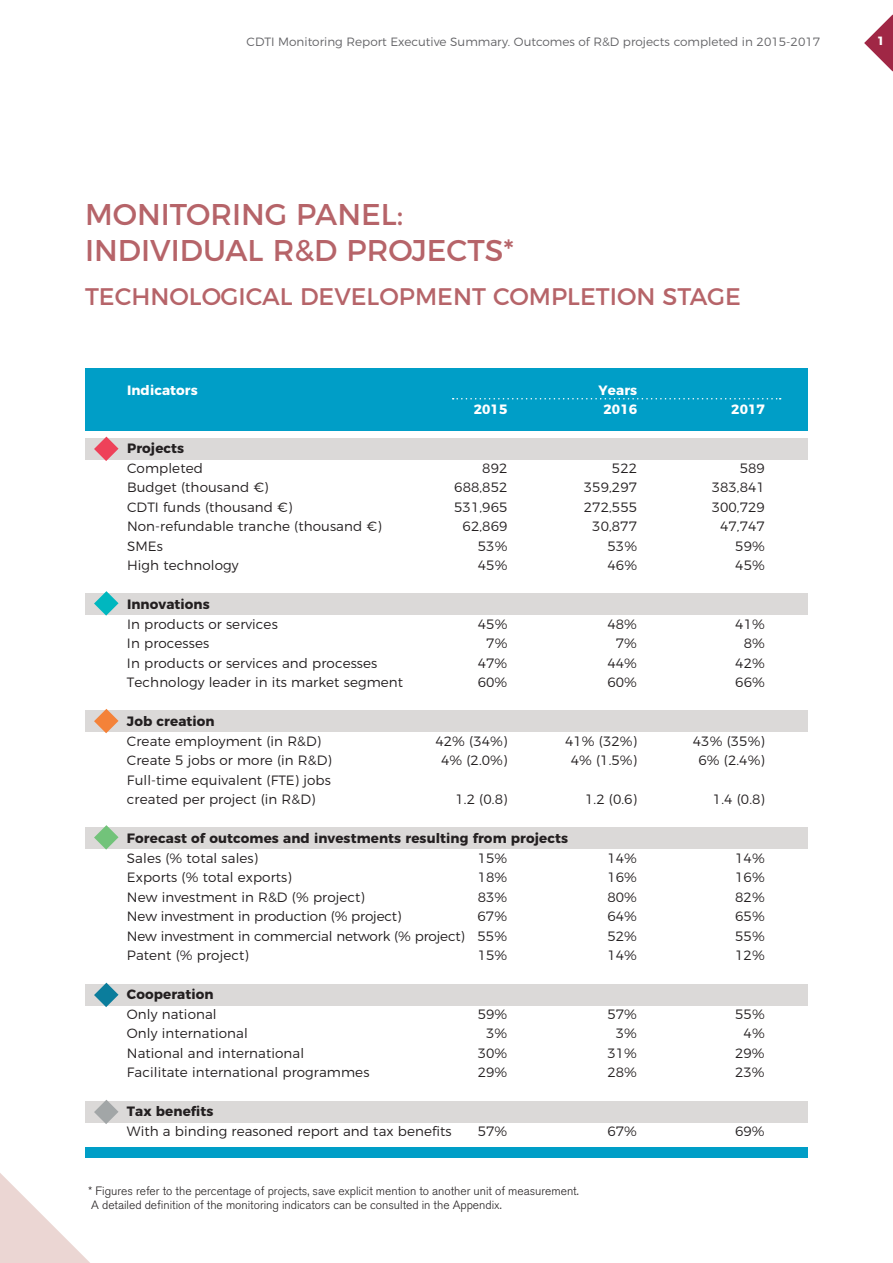
<style>
.page{position:relative;width:893px;height:1263px;background:#fff}
.page>*{position:absolute;margin:0;border:0;box-sizing:border-box;transform-origin:0 0}
.TITULO{font:30px "Montserrat";color:#b66469}
.TITULO-2{font:24px "Montserrat";color:#b66469}
.t1{font:300 13.5px/19.5px "Montserrat";letter-spacing:.005em;color:#231f20}
.t2{font:700 13.5px/19.5px "Montserrat";letter-spacing:.005em;color:#231f20}
.t3{font:700 13.5px "Montserrat";letter-spacing:.005em;color:#fff}
.Nota_al_pie{font:300 12px "Akzidenz Grotesk Std";color:#231f20}
.t4{font:300 12px "Montserrat";color:#636366}
.t5{font:700 12px "Montserrat";color:#fff}
.s1{font-weight:700}
.s2{font-weight:300}
</style>
<div class="page">
<svg style="left:0;top:1173px;width:90px;height:90px"></svg>
<svg style="left:864px;top:15px;width:29px;height:56px"></svg>
<div style="left:85px;top:368px;width:723px;height:62px;background:#009ec7"></div>
<div style="left:85px;top:1147px;width:723px;height:11px;background:#009ec7"></div>
<div style="left:85px;top:438px;width:723px;height:21px;background:#dbd9d8"></div>
<div style="left:85px;top:593px;width:723px;height:21px;background:#dbd9d8"></div>
<div style="left:85px;top:710px;width:723px;height:21px;background:#dbd9d8"></div>
<div style="left:85px;top:827px;width:723px;height:22px;background:#dbd9d8"></div>
<div style="left:85px;top:1101px;width:723px;height:22px;background:#dbd9d8"></div>
<div style="left:85px;top:984px;width:723px;height:22px;background:#dbd9d8"></div>
<svg style="left:94px;top:437px;width:25px;height:24px"></svg>
<svg style="left:94px;top:591px;width:25px;height:25px"></svg>
<svg style="left:94px;top:709px;width:25px;height:24px"></svg>
<svg style="left:94px;top:825px;width:25px;height:25px"></svg>
<svg style="left:94px;top:983px;width:25px;height:24px"></svg>
<svg style="left:94px;top:1100px;width:25px;height:24px"></svg>
<svg style="left:453px;top:398px;width:328px;height:1px"></svg>
<p class="t4" style="left:247px;top:32px;width:575px">CDTI Monitoring Report Executive Summary. Outcomes of R&amp;D projects completed in 2015-2017</p>
<p class="t5" style="left:877px;top:31px;width:9px">1</p>
<p class="TITULO" style="left:85px;top:191px;width:320px">MONITORING PANEL:</p>
<p class="TITULO" style="left:85px;top:227px;width:430px">INDIVIDUAL R&amp;D PROJECTS*</p>
<p class="TITULO-2" style="left:85px;top:277px;width:657px">TECHNOLOGICAL DEVELOPMENT COMPLETION STAGE</p>
<p class="t3" style="left:127px;top:379px;width:72px">Indicators</p>
<p class="t3" style="left:599px;top:379px;width:40px">Years</p>
<p class="t3" style="left:474px;top:398px;width:35px">2015</p>
<p class="t3" style="left:603px;top:398px;width:35px">2016</p>
<p class="t3" style="left:731px;top:398px;width:35px">2017</p>
<p class="t1" style="left:127px;top:437px;width:77px"><span class="s1">Projects<br></span>Completed</p>
<p class="t1" style="left:482px;top:457px;width:27px">892</p>
<p class="t1" style="left:612px;top:457px;width:27px">522</p>
<p class="t1" style="left:740px;top:457px;width:27px">589</p>
<p class="t1" style="left:127px;top:476px;width:143px">Budget (thousand €)</p>
<p class="t1" style="left:454px;top:476px;width:55px">688,852</p>
<p class="t1" style="left:584px;top:476px;width:55px">359,297</p>
<p class="t1" style="left:712px;top:476px;width:55px">383,841</p>
<p class="t1" style="left:127px;top:496px;width:167px">CDTI funds (thousand €)</p>
<p class="t1" style="left:454px;top:496px;width:55px">531,965</p>
<p class="t1" style="left:584px;top:496px;width:55px">272,555</p>
<p class="t1" style="left:712px;top:496px;width:55px">300,729</p>
<p class="t1" style="left:127px;top:515px;width:256px">Non-refundable tranche (thousand €)</p>
<p class="t1" style="left:463px;top:515px;width:46px">62,869</p>
<p class="t1" style="left:592px;top:515px;width:46px">30,877</p>
<p class="t1" style="left:720px;top:515px;width:46px">47,747</p>
<p class="t1" style="left:127px;top:535px;width:37px">SMEs</p>
<p class="t1" style="left:478px;top:535px;width:31px">53%</p>
<p class="t1" style="left:607px;top:535px;width:31px">53%</p>
<p class="t1" style="left:735px;top:535px;width:31px">59%</p>
<p class="t1" style="left:127px;top:554px;width:113px">High technology</p>
<p class="t1" style="left:478px;top:554px;width:31px">45%</p>
<p class="t1" style="left:607px;top:554px;width:31px">46%</p>
<p class="t1" style="left:735px;top:554px;width:31px">45%</p>
<p class="t1" style="left:127px;top:593px;width:152px"><span class="s1">Innovations<br></span>In products or services</p>
<p class="t1" style="left:478px;top:613px;width:31px">45%</p>
<p class="t1" style="left:607px;top:613px;width:31px">48%</p>
<p class="t1" style="left:735px;top:613px;width:31px">41%</p>
<p class="t1" style="left:127px;top:632px;width:84px">In processes</p>
<p class="t1" style="left:486px;top:632px;width:23px">7%</p>
<p class="t1" style="left:616px;top:632px;width:23px">7%</p>
<p class="t1" style="left:744px;top:632px;width:23px">8%</p>
<p class="t1" style="left:127px;top:652px;width:252px">In products or services and processes</p>
<p class="t1" style="left:478px;top:652px;width:31px">47%</p>
<p class="t1" style="left:607px;top:652px;width:31px">44%</p>
<p class="t1" style="left:735px;top:652px;width:31px">42%</p>
<p class="t1" style="left:127px;top:671px;width:278px">Technology leader in its market segment</p>
<p class="t1" style="left:478px;top:671px;width:31px">60%</p>
<p class="t1" style="left:607px;top:671px;width:31px">60%</p>
<p class="t1" style="left:735px;top:671px;width:31px">66%</p>
<p class="t1" style="left:127px;top:710px;width:196px"><span class="s1">Job creation<br></span>Create employment (in R&amp;D)</p>
<p class="t1" style="left:435px;top:730px;width:73px">42% (34%)</p>
<p class="t1" style="left:565px;top:730px;width:73px">41% (32%)</p>
<p class="t1" style="left:693px;top:730px;width:73px">43% (35%)</p>
<p class="t1" style="left:127px;top:749px;width:206px">Create 5 jobs or more (in R&amp;D)</p>
<p class="t1" style="left:441px;top:749px;width:68px">4% (2.0%)</p>
<p class="t1" style="left:571px;top:749px;width:68px">4% (1.5%)</p>
<p class="t1" style="left:698px;top:749px;width:68px">6% (2.4%)</p>
<p class="t1" style="left:127px;top:769px;width:205px">Full-time equivalent (FTE) jobs created per project (in R&amp;D)</p>
<p class="t1" style="left:455px;top:788px;width:53px">1.2 (0.8)</p>
<p class="t1" style="left:585px;top:788px;width:53px">1.2 (0.6)</p>
<p class="t1" style="left:713px;top:788px;width:53px">1.4 (0.8)</p>
<p class="t2" style="left:127px;top:827px;width:443px">Forecast of outcomes and investments resulting from projects<br><span class="s2">Sales (% total sales)</span></p>
<p class="t1" style="left:478px;top:847px;width:31px">15%</p>
<p class="t1" style="left:607px;top:847px;width:31px">14%</p>
<p class="t1" style="left:735px;top:847px;width:31px">14%</p>
<p class="t1" style="left:127px;top:866px;width:166px">Exports (% total exports)</p>
<p class="t1" style="left:478px;top:866px;width:31px">18%</p>
<p class="t1" style="left:607px;top:866px;width:31px">16%</p>
<p class="t1" style="left:735px;top:866px;width:31px">16%</p>
<p class="t1" style="left:127px;top:886px;width:239px">New investment in R&amp;D (% project)</p>
<p class="t1" style="left:478px;top:886px;width:31px">83%</p>
<p class="t1" style="left:607px;top:886px;width:31px">80%</p>
<p class="t1" style="left:735px;top:886px;width:31px">82%</p>
<p class="t1" style="left:127px;top:905px;width:276px">New investment in production (% project)</p>
<p class="t1" style="left:477px;top:905px;width:31px">67%</p>
<p class="t1" style="left:607px;top:905px;width:31px">64%</p>
<p class="t1" style="left:735px;top:905px;width:31px">65%</p>
<p class="t1" style="left:127px;top:925px;width:382px">New investment in commercial network (% project) 55%</p>
<p class="t1" style="left:607px;top:925px;width:31px">52%</p>
<p class="t1" style="left:735px;top:925px;width:31px">55%</p>
<p class="t1" style="left:127px;top:944px;width:123px">Patent (% project)</p>
<p class="t1" style="left:478px;top:944px;width:31px">15%</p>
<p class="t1" style="left:607px;top:944px;width:31px">14%</p>
<p class="t1" style="left:735px;top:944px;width:31px">12%</p>
<p class="t1" style="left:127px;top:983px;width:91px"><span class="s1">Cooperation<br></span>Only national</p>
<p class="t1" style="left:478px;top:1003px;width:31px">59%</p>
<p class="t1" style="left:607px;top:1003px;width:31px">57%</p>
<p class="t1" style="left:735px;top:1003px;width:31px">55%</p>
<p class="t1" style="left:127px;top:1022px;width:122px">Only international</p>
<p class="t1" style="left:486px;top:1022px;width:23px">3%</p>
<p class="t1" style="left:616px;top:1022px;width:23px">3%</p>
<p class="t1" style="left:744px;top:1022px;width:23px">4%</p>
<p class="t1" style="left:127px;top:1042px;width:179px">National and international</p>
<p class="t1" style="left:478px;top:1042px;width:31px">30%</p>
<p class="t1" style="left:607px;top:1042px;width:31px">31%</p>
<p class="t1" style="left:735px;top:1042px;width:31px">29%</p>
<p class="t1" style="left:127px;top:1061px;width:244px">Facilitate international programmes</p>
<p class="t1" style="left:478px;top:1061px;width:31px">29%</p>
<p class="t1" style="left:607px;top:1061px;width:31px">28%</p>
<p class="t1" style="left:735px;top:1061px;width:31px">23%</p>
<p class="t1" style="left:127px;top:1100px;width:326px"><span class="s1">Tax benefits<br></span>With a binding reasoned report and tax benefits</p>
<p class="t1" style="left:478px;top:1120px;width:31px">57%</p>
<p class="t1" style="left:607px;top:1120px;width:31px">67%</p>
<p class="t1" style="left:735px;top:1120px;width:31px">69%</p>
<p class="Nota_al_pie" style="left:88px;top:1184px;width:492px">* Figures refer to the percentage of projects, save explicit mention to another unit of measurement.</p>
<p class="Nota_al_pie" style="left:91px;top:1198px;width:412px">A detailed definition of the monitoring indicators can be consulted in the Appendix.</p>
</div>
